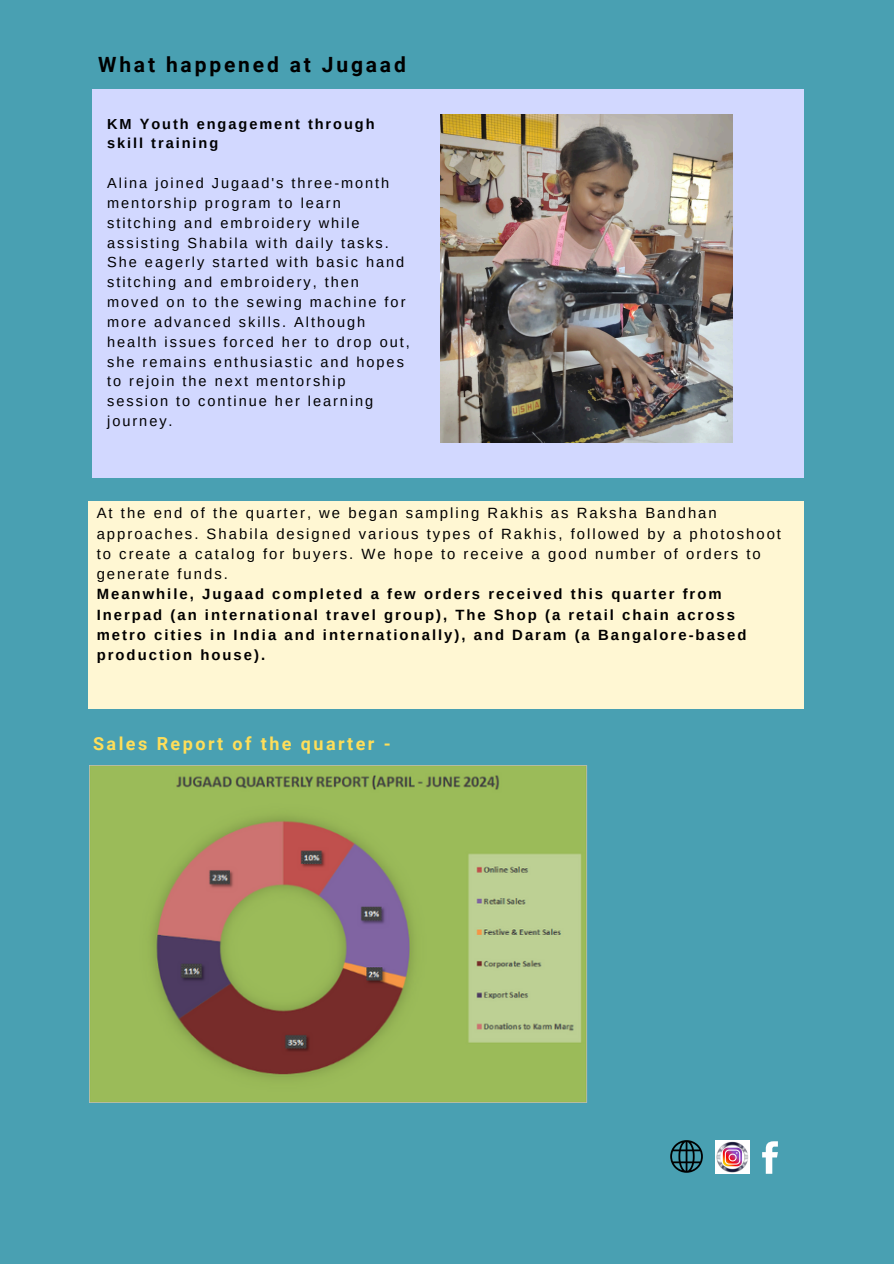
<style>
.page{position:relative;width:894px;height:1264px;background:#fff}
.page>*{position:absolute;margin:0;border:0;box-sizing:border-box;transform-origin:0 0}
.t1{font:700 21px "Roboto";letter-spacing:.135em;color:#000}
.t2{font:700 18px "Roboto";letter-spacing:.135em;color:#ffde59}
.t3{font:14.85px/20.2px "Arimo";letter-spacing:.135em;color:#000}
.t4{font:700 14.85px/20.2px "Arimo";letter-spacing:.135em;color:#000}
.t5{font:14.55px/19.8px "Arimo";letter-spacing:.135em;color:#000}
.t6{font:700 14.55px/19.8px "Arimo";letter-spacing:.135em;color:#000}
</style>
<div class="page">
<div style="left:0;top:0;width:893px;height:1263px;background:#49a0b2"></div>
<img style="left:89px;top:766px;width:498px;height:336px">
<div style="left:93px;top:89px;width:710px;height:389px;background:#d2d8ff"></div>
<div style="left:88px;top:501px;width:716px;height:207px;background:#fff7d3"></div>
<img style="left:715px;top:1140px;width:34px;height:33px">
<svg style="left:670px;top:1140px;width:32px;height:32px"></svg>
<svg style="left:762px;top:1141px;width:15px;height:32px"></svg>
<img style="left:440px;top:114px;width:292px;height:328px">
<p class="t1" style="left:98px;top:53px;width:309px">What happened at Jugaad</p>
<p class="t6" style="left:107px;top:114px;width:269px">KM Youth engagement through skill training</p>
<p class="t5" style="left:107px;top:173px;width:304px">Alina joined Jugaad's three-month mentorship program to learn stitching and embroidery while assisting Shabila with daily tasks.<br>She eagerly started with basic hand stitching and embroidery, then moved on to the sewing machine for more advanced skills. Although health issues forced her to drop out, she remains enthusiastic and hopes to rejoin the next mentorship session to continue her learning journey.</p>
<h2 class="t3" style="left:97px;top:503px;width:685px">At the end of the quarter, we began sampling Rakhis as Raksha Bandhan approaches. Shabila designed various types of Rakhis, followed by a photoshoot to create a catalog for buyers. We hope to receive a good number of orders to generate funds.</h2>
<p class="t4" style="left:97px;top:584px;width:651px">Meanwhile, Jugaad completed a few orders received this quarter from Inerpad (an international travel group), The Shop (a retail chain across metro cities in India and internationally), and Daram (a Bangalore-based production house).</p>
<p class="t2" style="left:93px;top:733px;width:299px">Sales Report of the quarter -</p>
</div>
